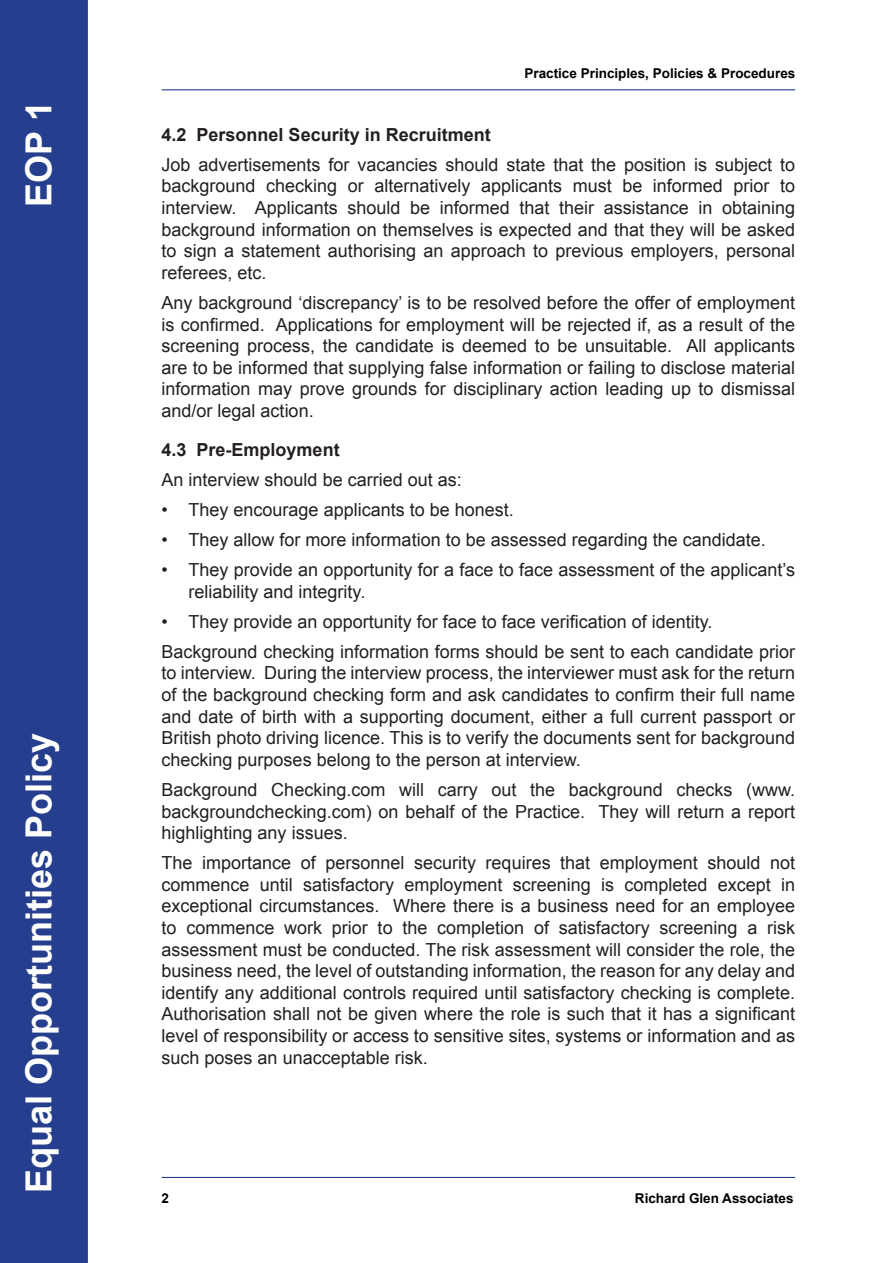
<style>
.page{position:relative;width:893px;height:1263px;background:#fff}
.page>*{position:absolute;margin:0;border:0;box-sizing:border-box;transform-origin:0 0}
.t1{font:700 36px "Arial";color:#fff}
.t2{font:18px/21.6px "Arial";color:#231f20;text-align:justify}
.t3{font:700 18px "Arial";color:#231f20}
.t4{font:700 13.5px "Arial";color:#000}
</style>
<div class="page">
<hr style="left:162px;top:89px;width:633px;height:1px;background:#253f8e">
<hr style="left:162px;top:1177px;width:633px;height:1px;background:#253f8e">
<div style="left:0;top:0;width:88px;height:1263px;background:#253f8e"></div>
<p class="t1" style="left:15px;top:207px;width:107px;rotate:-90deg">EOP 1</p>
<p class="t1" style="left:15px;top:1193px;width:462px;rotate:-90deg">Equal Opportunities Policy</p>
<p class="t4" style="left:524px;top:64px;width:272px">Practice Principles, Policies &amp; Procedures</p>
<p class="t3" style="left:162px;top:122px;width:331px">4.2 Personnel Security in Recruitment</p>
<p class="t2" style="left:162px;top:154px;width:635px">Job advertisements for vacancies should state that the position is subject to background checking or alternatively applicants must be informed prior to interview. Applicants should be informed that their assistance in obtaining background information on themselves is expected and that they will be asked to sign a statement authorising an approach to previous employers, personal referees, etc.</p>
<p class="t2" style="left:162px;top:292px;width:635px">Any background ‘discrepancy’ is to be resolved before the offer of employment is confirmed. Applications for employment will be rejected if, as a result of the screening process, the candidate is deemed to be unsuitable. All applicants are to be informed that supplying false information or failing to disclose material information may prove grounds for disciplinary action leading up to dismissal and/or legal action.</p>
<p class="t3" style="left:162px;top:437px;width:180px">4.3 Pre-Employment</p>
<p class="t2" style="left:162px;top:469px;width:302px">An interview should be carried out as:</p>
<p class="t2" style="left:162px;top:499px;width:354px">• They encourage applicants to be honest.</p>
<p class="t2" style="left:162px;top:529px;width:606px">• They allow for more information to be assessed regarding the candidate.</p>
<p class="t2" style="left:189px;top:559px;width:608px;text-indent:-27px">• They provide an opportunity for a face to face assessment of the applicant’s reliability and integrity.</p>
<p class="t2" style="left:162px;top:611px;width:552px">• They provide an opportunity for face to face verification of identity.</p>
<p class="t2" style="left:162px;top:641px;width:635px">Background checking information forms should be sent to each candidate prior to interview. During the interview process, the interviewer must ask for the return of the background checking form and ask candidates to confirm their full name and date of birth with a supporting document, either a full current passport or British photo driving licence. This is to verify the documents sent for background checking purposes belong to the person at interview.</p>
<p class="t2" style="left:162px;top:779px;width:635px">Background Checking.com will carry out the background checks (www. backgroundchecking.com) on behalf of the Practice. They will return a report highlighting any issues.</p>
<p class="t2" style="left:162px;top:852px;width:635px">The importance of personnel security requires that employment should not commence until satisfactory employment screening is completed except in exceptional circumstances. Where there is a business need for an employee to commence work prior to the completion of satisfactory screening a risk assessment must be conducted. The risk assessment will consider the role, the business need, the level of outstanding information, the reason for any delay and identify any additional controls required until satisfactory checking is complete.<br>Authorisation shall not be given where the role is such that it has a significant level of responsibility or access to sensitive sites, systems or information and as such poses an unacceptable risk.</p>
<p class="t4" style="left:162px;top:1189px;width:9px">2</p>
<p class="t4" style="left:635px;top:1189px;width:160px">Richard Glen Associates</p>
</div>
